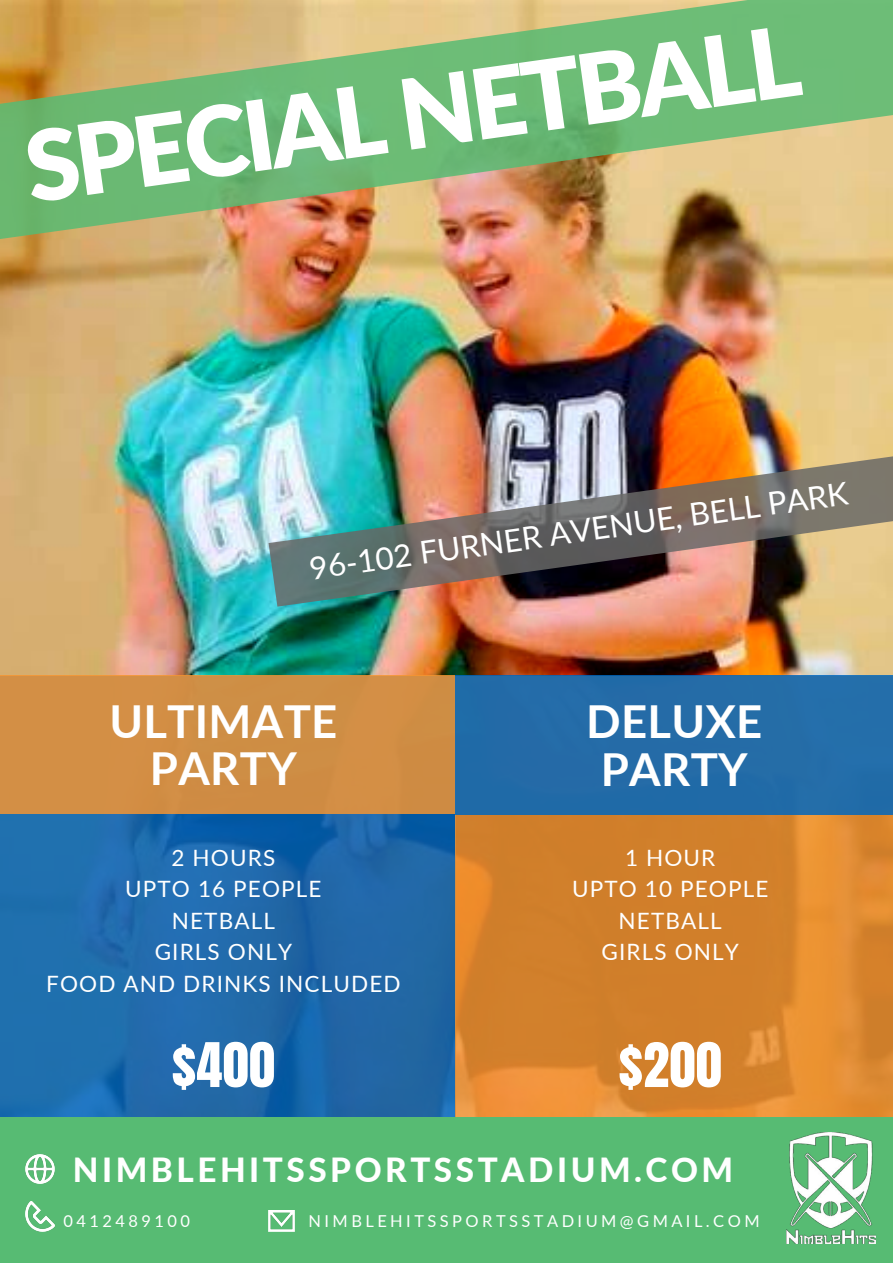
<style>
.page{position:relative;width:893px;height:1263px;background:#fff}
.page>*{position:absolute;margin:0;border:0;box-sizing:border-box;transform-origin:0 0}
.t1{font:900 97.27px "Lato";color:#fff}
.t2{font:52.2px "Anton";letter-spacing:.01em;color:#fff}
.t3{font:700 45.45px "Lato";letter-spacing:.005em;color:#fff}
.t4{font:800 33.3px "Lato";letter-spacing:.105em;color:#fff}
.t5{font:31.5px "Lato";color:#fff}
.t6{font:22.5px "Lato";letter-spacing:.05em;color:#fff}
.t7{font:16.42px "Lato";letter-spacing:.21em;color:#fff}
</style>
<div class="page">
<img style="left:0;top:256px;width:893px;height:419px">
<svg style="left:0;top:814px;width:455px;height:303px;background:#1e69aa"></svg>
<svg style="left:455px;top:815px;width:438px;height:302px;background:#d8842d"></svg>
<svg style="left:0;top:0;width:893px;height:256px;background:#9eb272"></svg>
<div style="left:0;top:675px;width:455px;height:139px;background:#d28f45"></div>
<div style="left:455px;top:675px;width:438px;height:140px;background:#246ba7"></div>
<img style="left:268px;top:421px;width:625px;height:186px">
<div style="left:0;top:1117px;width:893px;height:146px;background:#57bb73"></div>
<img style="left:787px;top:1132px;width:88px;height:111px">
<img style="left:269px;top:1211px;width:26px;height:20px">
<img style="left:26px;top:1202px;width:29px;height:29px">
<img style="left:26px;top:1154px;width:29px;height:30px">
<p class="t1" style="left:18px;top:108px;width:782px;rotate:-8deg">SPECIAL NETBALL</p>
<p class="t5" style="left:307px;top:549px;width:545px;rotate:-8deg">96-102 FURNER AVENUE, BELL PARK</p>
<p class="t3" style="left:109px;top:693px;width:229px">ULTIMATE</p>
<p class="t3" style="left:150px;top:740px;width:148px">PARTY</p>
<p class="t6" style="left:171px;top:843px;width:105px">2 HOURS</p>
<p class="t6" style="left:125px;top:875px;width:198px">UPTO 16 PEOPLE</p>
<p class="t6" style="left:172px;top:906px;width:105px">NETBALL</p>
<p class="t6" style="left:155px;top:938px;width:139px">GIRLS ONLY</p>
<p class="t6" style="left:46px;top:969px;width:356px">FOOD AND DRINKS INCLUDED</p>
<p class="t2" style="left:172px;top:1027px;width:104px">$400</p>
<p class="t3" style="left:586px;top:693px;width:178px">DELUXE</p>
<p class="t3" style="left:601px;top:741px;width:148px">PARTY</p>
<p class="t6" style="left:625px;top:843px;width:92px">1 HOUR</p>
<p class="t6" style="left:572px;top:875px;width:198px">UPTO 10 PEOPLE</p>
<p class="t6" style="left:618px;top:906px;width:105px">NETBALL</p>
<p class="t6" style="left:601px;top:938px;width:139px">GIRLS ONLY</p>
<p class="t2" style="left:618px;top:1027px;width:104px">$200</p>
<p class="t4" style="left:73px;top:1149px;width:662px">NIMBLEHITSSPORTSSTADIUM.COM</p>
<p class="t7" style="left:64px;top:1211px;width:128px">0412489100</p>
<p class="t7" style="left:308px;top:1211px;width:452px">NIMBLEHITSSPORTSSTADIUM@GMAIL.COM</p>
</div>
